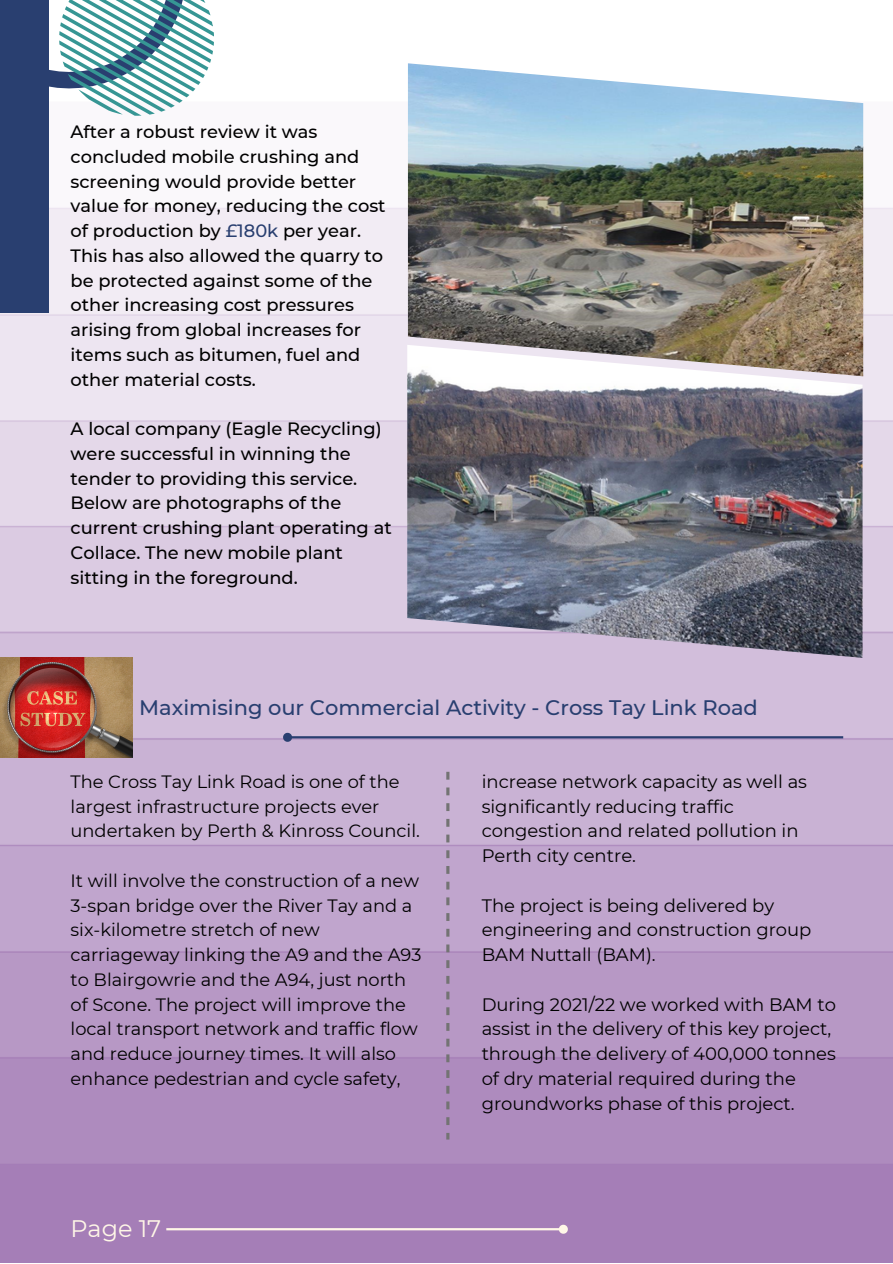
<style>
.page{position:relative;width:893px;height:1264px;background:#fff}
.page>*{position:absolute;margin:0;border:0;box-sizing:border-box;transform-origin:0 0}
.t1{font:23.85px "Montserrat";color:#fff7e7}
.t2{font:500 21px "Montserrat";color:#293f70}
.t3{font:18px/24.8px "Montserrat";color:#000}
.t4{font:500 17.85px/24.8px "Montserrat";color:#000}
.t5{font:17.85px/24.8px "Montserrat";color:#000}
.s1{color:#293f70}
</style>
<div class="page">
<img style="left:0;top:103px;width:892px;height:1159px">
<svg style="left:49px;top:0;width:165px;height:126px"></svg>
<div style="left:0;top:0;width:49px;height:313px;background:#293f70"></div>
<img style="left:408px;top:63px;width:455px;height:313px">
<img style="left:407px;top:345px;width:455px;height:313px">
<img style="left:0;top:658px;width:133px;height:100px">
<hr style="left:291px;top:736px;width:552px;height:2px;background:#293f70">
<svg style="left:281px;top:731px;width:13px;height:12px"></svg>
<svg style="left:446px;top:1132px;width:3px;height:7px"></svg>
<svg style="left:446px;top:1117px;width:3px;height:8px"></svg>
<svg style="left:446px;top:1101px;width:3px;height:8px"></svg>
<svg style="left:446px;top:1085px;width:3px;height:8px"></svg>
<svg style="left:446px;top:1070px;width:3px;height:7px"></svg>
<svg style="left:446px;top:1054px;width:3px;height:8px"></svg>
<svg style="left:446px;top:1038px;width:3px;height:8px"></svg>
<svg style="left:446px;top:1023px;width:3px;height:7px"></svg>
<svg style="left:446px;top:1007px;width:3px;height:8px"></svg>
<svg style="left:446px;top:991px;width:3px;height:8px"></svg>
<svg style="left:446px;top:975px;width:3px;height:8px"></svg>
<svg style="left:446px;top:960px;width:3px;height:8px"></svg>
<svg style="left:446px;top:944px;width:3px;height:8px"></svg>
<svg style="left:446px;top:928px;width:3px;height:8px"></svg>
<svg style="left:446px;top:913px;width:3px;height:8px"></svg>
<svg style="left:446px;top:897px;width:3px;height:8px"></svg>
<svg style="left:446px;top:881px;width:3px;height:8px"></svg>
<svg style="left:446px;top:866px;width:3px;height:7px"></svg>
<svg style="left:446px;top:850px;width:3px;height:8px"></svg>
<svg style="left:446px;top:834px;width:3px;height:8px"></svg>
<svg style="left:446px;top:819px;width:3px;height:7px"></svg>
<svg style="left:446px;top:803px;width:3px;height:8px"></svg>
<svg style="left:446px;top:787px;width:3px;height:8px"></svg>
<svg style="left:446px;top:771px;width:3px;height:8px"></svg>
<hr style="left:166px;top:1228px;width:393px;height:2px;background:#fff7e7">
<svg style="left:557px;top:1222px;width:12px;height:13px"></svg>
<p class="t4" style="left:70px;top:119px;width:316px">After a robust review it was concluded mobile crushing and screening would provide better value for money, reducing the cost of production by <span class="s1">£180k</span> per year.<br>This has also allowed the quarry to be protected against some of the other increasing cost pressures arising from global increases for items such as bitumen, fuel and other material costs.</p>
<p class="t4" style="left:70px;top:416px;width:323px">A local company (Eagle Recycling) were successful in winning the tender to providing this service.<br>Below are photographs of the current crushing plant operating at<br>Collace. The new mobile plant sitting in the foreground.</p>
<p class="t2" style="left:139px;top:695px;width:620px">Maximising our Commercial Activity - Cross Tay Link Road</p>
<p class="t5" style="left:70px;top:769px;width:351px">The Cross Tay Link Road is one of the largest infrastructure projects ever undertaken by Perth &amp; Kinross Council.</p>
<p class="t5" style="left:70px;top:868px;width:352px">It will involve the construction of a new 3-span bridge over the River Tay and a six-kilometre stretch of new carriageway linking the A9 and the A93 to Blairgowrie and the A94, just north of Scone. The project will improve the local transport network and traffic flow and reduce journey times. It will also enhance pedestrian and cycle safety,</p>
<h1 class="t1" style="left:70px;top:1213px;width:92px">Page 17</h1>
<p class="t3" style="left:481px;top:769px;width:327px">increase network capacity as well as significantly reducing traffic congestion and related pollution in<br>Perth city centre.</p>
<p class="t3" style="left:481px;top:892px;width:331px">The project is being delivered by engineering and construction group<br>BAM Nuttall (BAM).</p>
<p class="t3" style="left:481px;top:991px;width:356px">During 2021/22 we worked with BAM to assist in the delivery of this key project, through the delivery of 400,000 tonnes of dry material required during the groundworks phase of this project.</p>
</div>
